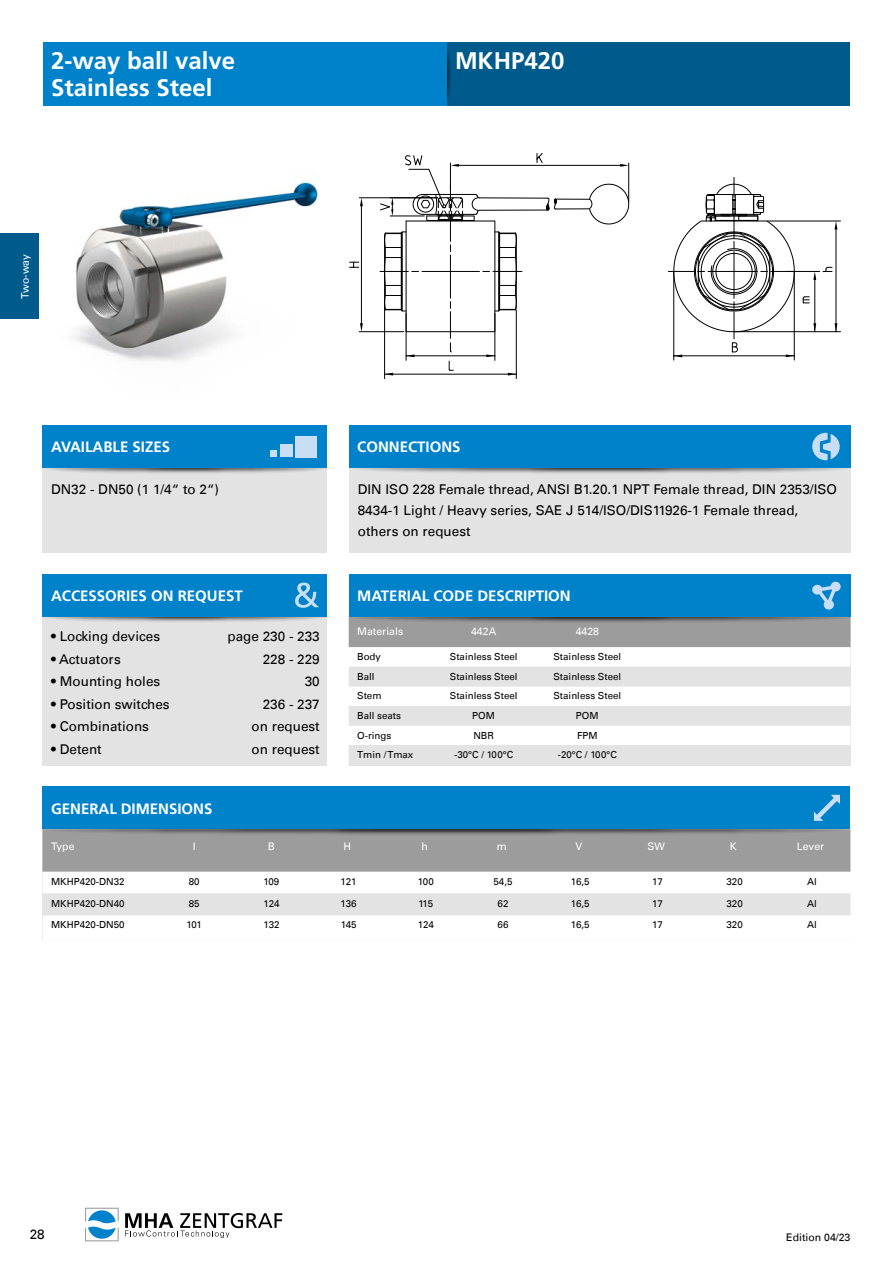
<style>
.page{position:relative;width:893px;height:1263px;background:#fff}
.page>*{position:absolute;margin:0;border:0;box-sizing:border-box;transform-origin:0 0}
.t1{font:700 24px/27px "Frutiger LT Std";color:#fff}
.t2{font:700 15px "Frutiger LT Std";color:#fff}
.t3{font:13.5px/22.5px "Univers LT";color:#000}
.t4{font:10.5px "Univers LT";color:#fff}
.t5{font:10.5px "Univers LT";color:#000}
.t6{font:9.75px "Univers LT";color:#000}
</style>
<div class="page">
<svg style="left:125px;top:1213px;width:157px;height:25px"></svg>
<svg style="left:85px;top:1208px;width:34px;height:33px"></svg>
<div style="left:0;top:234px;width:38px;height:85px;background:#005b8d"></div>
<div style="left:446px;top:43px;width:404px;height:63px;background:#005b8d"></div>
<svg style="left:436px;top:45px;width:18px;height:59px"></svg>
<img style="left:74px;top:181px;width:276px;height:180px">
<hr style="left:384px;top:305px;width:1px;height:74px;background:#000">
<hr style="left:516px;top:310px;width:1px;height:69px;background:#000">
<hr style="left:734px;top:331px;width:106px;height:1px;background:#000">
<hr style="left:767px;top:221px;width:73px;height:1px;background:#000">
<hr style="left:836px;top:227px;width:1px;height:105px;background:#000">
<svg style="left:835px;top:323px;width:2px;height:8px"></svg>
<svg style="left:835px;top:221px;width:2px;height:8px"></svg>
<hr style="left:673px;top:271px;width:1px;height:89px;background:#000">
<hr style="left:794px;top:271px;width:1px;height:89px;background:#000">
<svg style="left:823px;top:267px;width:9px;height:5px"></svg>
<hr style="left:359px;top:197px;width:79px;height:1px;background:#000">
<hr style="left:359px;top:331px;width:45px;height:1px;background:#000">
<hr style="left:361px;top:203px;width:1px;height:123px;background:#000">
<svg style="left:360px;top:198px;width:3px;height:8px"></svg>
<svg style="left:360px;top:323px;width:3px;height:9px"></svg>
<svg style="left:349px;top:262px;width:10px;height:6px"></svg>
<hr style="left:787px;top:271px;width:33px;height:1px;background:#000">
<hr style="left:814px;top:277px;width:1px;height:55px;background:#000">
<svg style="left:813px;top:271px;width:3px;height:9px"></svg>
<svg style="left:813px;top:323px;width:3px;height:9px"></svg>
<svg style="left:802px;top:296px;width:8px;height:8px"></svg>
<hr style="left:555px;top:208px;width:34px;height:1px;background:#000">
<hr style="left:555px;top:199px;width:34px;height:1px;background:#000">
<svg style="left:588px;top:183px;width:42px;height:42px"></svg>
<hr style="left:628px;top:163px;width:1px;height:39px;background:#000">
<hr style="left:456px;top:165px;width:167px;height:1px;background:#000">
<svg style="left:620px;top:164px;width:9px;height:3px"></svg>
<svg style="left:380px;top:153px;width:177px;height:223px"></svg>
<svg style="left:668px;top:177px;width:127px;height:180px"></svg>
<div style="left:349px;top:618px;width:501px;height:29px;background:#9c9c9d"></div>
<svg style="left:349px;top:647px;width:501px;height:20px"></svg>
<svg style="left:349px;top:667px;width:501px;height:98px;fill:#e3e3e3"></svg>
<svg style="left:349px;top:609px;width:501px;height:16px;background:#7c7c7d"></svg>
<div style="left:349px;top:574px;width:501px;height:43px;background:#0082ca"></div>
<div style="left:43px;top:468px;width:284px;height:85px;background:#e3e3e3"></div>
<svg style="left:43px;top:460px;width:284px;height:16px"></svg>
<div style="left:43px;top:425px;width:284px;height:43px;background:#0082ca"></div>
<div style="left:43px;top:43px;width:403px;height:63px;background:#0082ca"></div>
<div style="left:349px;top:468px;width:501px;height:85px;background:#e3e3e3"></div>
<svg style="left:349px;top:460px;width:501px;height:16px"></svg>
<div style="left:349px;top:425px;width:501px;height:43px;background:#0082ca"></div>
<svg style="left:812px;top:433px;width:28px;height:27px"></svg>
<svg style="left:812px;top:582px;width:29px;height:28px"></svg>
<div style="left:43px;top:617px;width:284px;height:148px;background:#e3e3e3"></div>
<svg style="left:43px;top:609px;width:284px;height:15px"></svg>
<div style="left:43px;top:574px;width:284px;height:43px;background:#0082ca"></div>
<div style="left:43px;top:830px;width:807px;height:42px;background:#9c9c9d"></div>
<svg style="left:43px;top:915px;width:807px;height:1px"></svg>
<div style="left:43px;top:893px;width:807px;height:22px;background:#e3e3e3"></div>
<svg style="left:43px;top:822px;width:807px;height:15px;background:#79797a"></svg>
<div style="left:43px;top:787px;width:807px;height:42px;background:#0082ca"></div>
<svg style="left:814px;top:795px;width:26px;height:26px"></svg>
<div style="left:270px;top:450px;width:6px;height:7px;background:#c8def4"></div>
<div style="left:280px;top:445px;width:13px;height:12px;background:#c8def4"></div>
<div style="left:296px;top:436px;width:21px;height:21px;background:#c8def4"></div>
<svg style="left:295px;top:583px;width:24px;height:25px"></svg>
<h1 class="t1" style="left:51px;top:47px;width:186px">2-way ball valve<br>Stainless Steel</h1>
<h1 class="t1" style="left:455px;top:47px;width:111px">MKHP420</h1>
<p class="t4" style="left:19px;top:299px;width:46px;rotate:-90deg">Two-way</p>
<p class="t2" style="left:51px;top:438px;width:121px">AVAILABLE SIZES</p>
<p class="t3" style="left:51px;top:478px;width:170px">DN32 - DN50 (1 1/4“ to 2“)</p>
<p class="t2" style="left:51px;top:587px;width:193px">ACCESSORIES ON REQUEST</p>
<p class="t3" style="left:51px;top:625px;width:110px">• Locking devices</p>
<p class="t3" style="left:51px;top:648px;width:71px">• Actuators</p>
<p class="t3" style="left:51px;top:670px;width:110px">• Mounting holes</p>
<p class="t3" style="left:51px;top:693px;width:120px">• Position switches</p>
<p class="t3" style="left:51px;top:715px;width:99px">• Combinations</p>
<p class="t3" style="left:51px;top:738px;width:52px">• Detent</p>
<p class="t3" style="left:227px;top:625px;width:94px;text-align:right">page 230 - 233<br>228 - 229<br>30<br>236 - 237<br>on request<br>on request</p>
<p class="t2" style="left:51px;top:799px;width:163px">GENERAL DIMENSIONS</p>
<p class="t2" style="left:357px;top:438px;width:105px">CONNECTIONS</p>
<p class="t3" style="left:358px;top:479px;width:481px;line-height:21px">DIN ISO 228 Female thread, ANSI B1.20.1 NPT Female thread, DIN 2353/ISO<br>8434-1 Light / Heavy series, SAE J 514/ISO/DIS11926-1 Female thread, others on request</p>
<p class="t2" style="left:357px;top:587px;width:215px">MATERIAL CODE DESCRIPTION</p>
<p class="t4" style="left:357px;top:625px;width:48px">Materials</p>
<p class="t4" style="left:471px;top:625px;width:27px">442A</p>
<p class="t4" style="left:576px;top:625px;width:25px">4428</p>
<p class="t6" style="left:357px;top:651px;width:25px">Body</p>
<p class="t6" style="left:450px;top:651px;width:69px">Stainless Steel</p>
<p class="t6" style="left:553px;top:651px;width:69px">Stainless Steel</p>
<p class="t6" style="left:357px;top:671px;width:19px">Ball</p>
<p class="t6" style="left:450px;top:671px;width:69px">Stainless Steel</p>
<p class="t6" style="left:553px;top:671px;width:69px">Stainless Steel</p>
<p class="t6" style="left:357px;top:690px;width:26px">Stem</p>
<p class="t6" style="left:450px;top:690px;width:69px">Stainless Steel</p>
<p class="t6" style="left:553px;top:690px;width:69px">Stainless Steel</p>
<p class="t6" style="left:357px;top:710px;width:45px">Ball seats</p>
<p class="t6" style="left:472px;top:710px;width:24px">POM</p>
<p class="t6" style="left:576px;top:710px;width:24px">POM</p>
<p class="t6" style="left:357px;top:729px;width:36px">O-rings</p>
<p class="t6" style="left:473px;top:729px;width:22px">NBR</p>
<p class="t6" style="left:577px;top:729px;width:22px">FPM</p>
<p class="t6" style="left:357px;top:749px;width:58px">Tmin / Tmax</p>
<p class="t6" style="left:454px;top:749px;width:61px">-30°C / 100°C</p>
<p class="t6" style="left:558px;top:749px;width:61px">-20°C / 100°C</p>
<p class="t4" style="left:51px;top:840px;width:25px">Type</p>
<p class="t4" style="left:193px;top:840px;width:4px">I</p>
<p class="t4" style="left:268px;top:840px;width:9px">B</p>
<p class="t4" style="left:344px;top:840px;width:9px">H</p>
<p class="t4" style="left:421px;top:840px;width:8px">h</p>
<p class="t4" style="left:497px;top:840px;width:11px">m</p>
<p class="t4" style="left:575px;top:840px;width:9px">V</p>
<p class="t4" style="left:647px;top:840px;width:19px">SW</p>
<p class="t4" style="left:730px;top:840px;width:9px">K</p>
<p class="t4" style="left:797px;top:840px;width:29px">Lever</p>
<p class="t6" style="left:51px;top:875px;width:75px">MKHP420-DN32</p>
<p class="t6" style="left:189px;top:875px;width:12px">80</p>
<p class="t6" style="left:264px;top:875px;width:17px">109</p>
<p class="t6" style="left:341px;top:875px;width:18px">121</p>
<p class="t6" style="left:418px;top:875px;width:18px">100</p>
<p class="t6" style="left:494px;top:875px;width:20px">54,5</p>
<p class="t6" style="left:571px;top:875px;width:20px">16,5</p>
<p class="t6" style="left:652px;top:875px;width:12px">17</p>
<p class="t6" style="left:726px;top:875px;width:18px">320</p>
<p class="t6" style="left:807px;top:875px;width:11px">Al</p>
<p class="t6" style="left:51px;top:897px;width:75px">MKHP420-DN40</p>
<p class="t6" style="left:189px;top:897px;width:12px">85</p>
<p class="t6" style="left:263px;top:897px;width:18px">124</p>
<p class="t6" style="left:341px;top:897px;width:18px">136</p>
<p class="t6" style="left:418px;top:897px;width:16px">115</p>
<p class="t6" style="left:498px;top:897px;width:12px">62</p>
<p class="t6" style="left:571px;top:897px;width:20px">16,5</p>
<p class="t6" style="left:652px;top:897px;width:12px">17</p>
<p class="t6" style="left:726px;top:897px;width:18px">320</p>
<p class="t6" style="left:807px;top:897px;width:11px">Al</p>
<p class="t6" style="left:51px;top:919px;width:75px">MKHP420-DN50</p>
<p class="t6" style="left:187px;top:919px;width:17px">101</p>
<p class="t6" style="left:263px;top:919px;width:18px">132</p>
<p class="t6" style="left:341px;top:919px;width:17px">145</p>
<p class="t6" style="left:418px;top:919px;width:18px">124</p>
<p class="t6" style="left:498px;top:919px;width:12px">66</p>
<p class="t6" style="left:571px;top:919px;width:20px">16,5</p>
<p class="t6" style="left:652px;top:919px;width:12px">17</p>
<p class="t6" style="left:726px;top:919px;width:18px">320</p>
<p class="t6" style="left:807px;top:919px;width:11px">Al</p>
<p class="t3" style="left:30px;top:1223px;width:17px">28</p>
<p class="t5" style="left:786px;top:1231px;width:66px">Edition 04/23</p>
</div>
